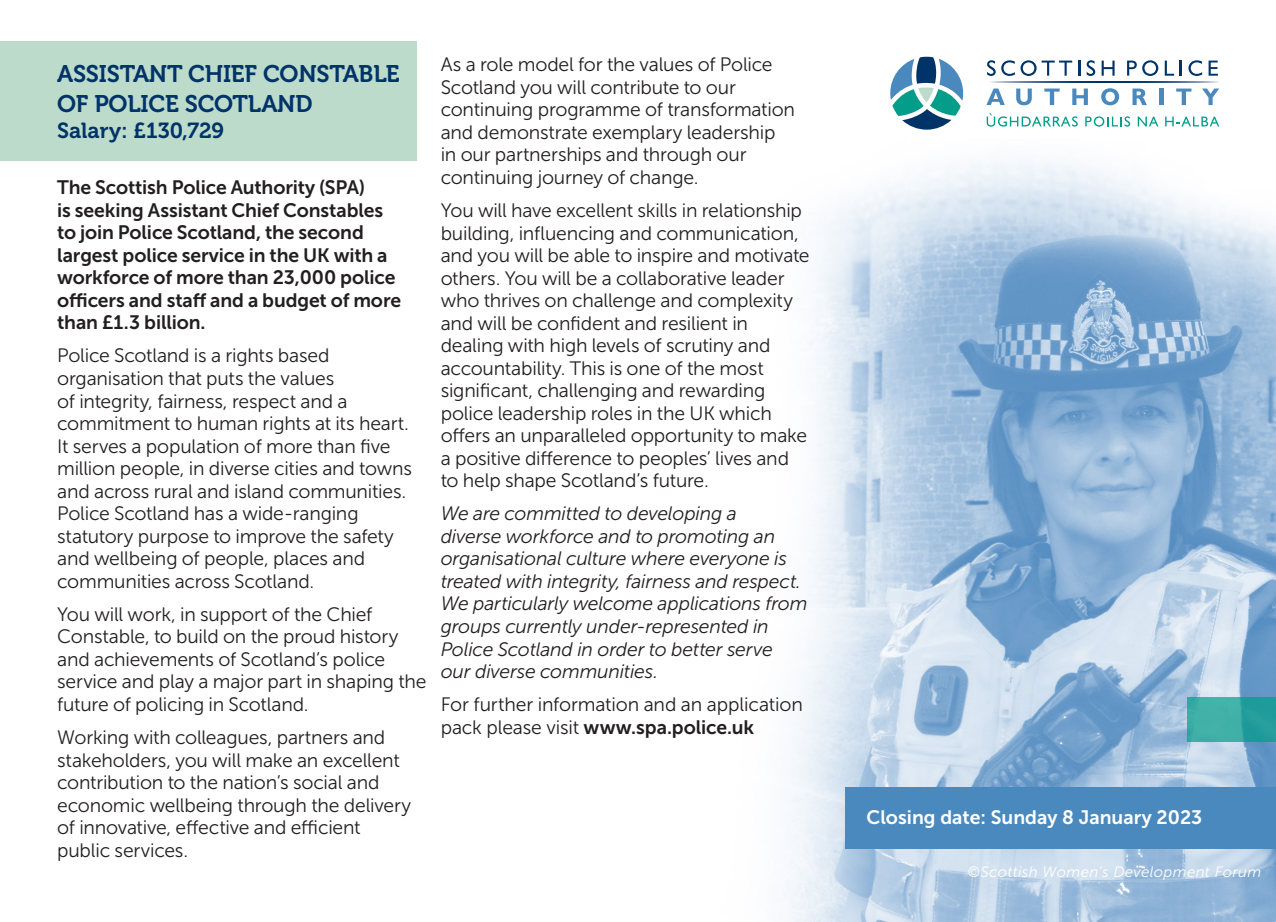
<style>
.page{position:relative;width:1276px;height:922px;background:#fff}
.page>*{position:absolute;margin:0;border:0;box-sizing:border-box;transform-origin:0 0}
.t1{font:24px/30.5px "Museo 700";letter-spacing:-.01em;color:#003367}
.t2{font:21.75px "Museo 700";color:#003367}
.t3{font:19.5px/22.5px "Museo Sans 300";letter-spacing:-.01em;color:#231f20}
.t4{font:italic 19.5px/22.5px "Museo Sans 300";letter-spacing:-.01em;color:#231f20}
.t5{font:19.5px/22.5px "Museo Sans 700";letter-spacing:-.005em;color:#231f20}
.t6{font:19.5px "Museo Sans 700";color:#fff}
.t7{font:italic 15px "Museo Sans 300";letter-spacing:.02em;color:#fff}
.s1{font-family:"Museo Sans 700"}
</style>
<div class="page">
<img style="left:416px;top:41px;width:860px;height:880px">
<div style="left:0;top:41px;width:416px;height:120px;background:#bddbca"></div>
<svg style="left:986px;top:113px;width:91px;height:14px"></svg>
<svg style="left:1085px;top:116px;width:45px;height:11px"></svg>
<svg style="left:1137px;top:116px;width:21px;height:10px"></svg>
<svg style="left:1165px;top:116px;width:54px;height:10px"></svg>
<svg style="left:890px;top:57px;width:73px;height:73px"></svg>
<svg style="left:987px;top:60px;width:8px;height:16px"></svg>
<svg style="left:1001px;top:60px;width:71px;height:16px"></svg>
<svg style="left:1078px;top:61px;width:2px;height:15px"></svg>
<svg style="left:1086px;top:60px;width:9px;height:16px"></svg>
<svg style="left:1101px;top:61px;width:13px;height:15px"></svg>
<svg style="left:1127px;top:61px;width:9px;height:15px"></svg>
<svg style="left:1142px;top:60px;width:16px;height:16px"></svg>
<svg style="left:1164px;top:61px;width:10px;height:15px"></svg>
<hr style="left:1179px;top:61px;width:3px;height:15px;background:#003367">
<svg style="left:1188px;top:60px;width:14px;height:16px"></svg>
<svg style="left:1208px;top:61px;width:10px;height:15px"></svg>
<svg style="left:986px;top:88px;width:18px;height:17px"></svg>
<svg style="left:1016px;top:88px;width:15px;height:17px"></svg>
<svg style="left:1044px;top:88px;width:15px;height:17px"></svg>
<svg style="left:1072px;top:88px;width:16px;height:17px"></svg>
<svg style="left:1101px;top:88px;width:18px;height:17px"></svg>
<svg style="left:1132px;top:88px;width:15px;height:17px"></svg>
<hr style="left:1159px;top:88px;width:4px;height:17px;background:#4a89be">
<svg style="left:1176px;top:88px;width:15px;height:17px"></svg>
<svg style="left:1202px;top:88px;width:17px;height:17px"></svg>
<svg style="left:987px;top:82px;width:231px;height:1px"></svg>
<svg style="left:1187px;top:696px;width:89px;height:45px;fill:#3fafa6"></svg>
<div style="left:846px;top:787px;width:430px;height:61px;background:#4a89be"></div>
<p class="t1" style="left:57px;top:58px;width:344px">ASSISTANT CHIEF CONSTABLE<br>OF POLICE SCOTLAND</p>
<p class="t2" style="left:57px;top:118px;width:168px">Salary: £130,729</p>
<p class="t5" style="left:57px;top:176px;width:345px">The Scottish Police Authority (SPA)<br>is seeking Assistant Chief Constables to join Police Scotland, the second largest police service in the UK with a workforce of more than 23,000 police officers and staff and a budget of more than £1.3 billion.</p>
<p class="t3" style="left:57px;top:344px;width:356px">Police Scotland is a rights based organisation that puts the values<br>of integrity, fairness, respect and a commitment to human rights at its heart.<br>It serves a population of more than five million people, in diverse cities and towns and across rural and island communities.<br>Police Scotland has a wide-ranging statutory purpose to improve the safety and wellbeing of people, places and communities across Scotland.</p>
<p class="t3" style="left:57px;top:603px;width:371px">You will work, in support of the Chief Constable, to build on the proud history and achievements of Scotland’s police service and play a major part in shaping the future of policing in Scotland.</p>
<p class="t3" style="left:57px;top:726px;width:355px">Working with colleagues, partners and stakeholders, you will make an excellent contribution to the nation’s social and economic wellbeing through the delivery of innovative, effective and efficient public services.</p>
<p class="t3" style="left:441px;top:53px;width:356px">As a role model for the values of Police Scotland you will contribute to our continuing programme of transformation and demonstrate exemplary leadership in our partnerships and through our continuing journey of change.</p>
<p class="t3" style="left:441px;top:199px;width:370px">You will have excellent skills in relationship building, influencing and communication, and you will be able to inspire and motivate others. You will be a collaborative leader who thrives on challenge and complexity and will be confident and resilient in dealing with high levels of scrutiny and accountability. This is one of the most significant, challenging and rewarding police leadership roles in the UK which offers an unparalleled opportunity to make a positive difference to peoples’ lives and to help shape Scotland’s future.</p>
<p class="t4" style="left:441px;top:502px;width:368px">We are committed to developing a<br>diverse workforce and to promoting an organisational culture where everyone is treated with integrity, fairness and respect.<br>We particularly welcome applications from groups currently under-represented in Police Scotland in order to better serve our diverse communities.</p>
<p class="t3" style="left:441px;top:693px;width:364px">For further information and an application pack please visit <span class="s1">www.spa.police.uk</span></p>
<p class="t6" style="left:866px;top:806px;width:337px">Closing date: Sunday 8 January 2023</p>
<p class="t7" style="left:967px;top:863px;width:295px">©Scottish Women’s Development Forum</p>
</div>
